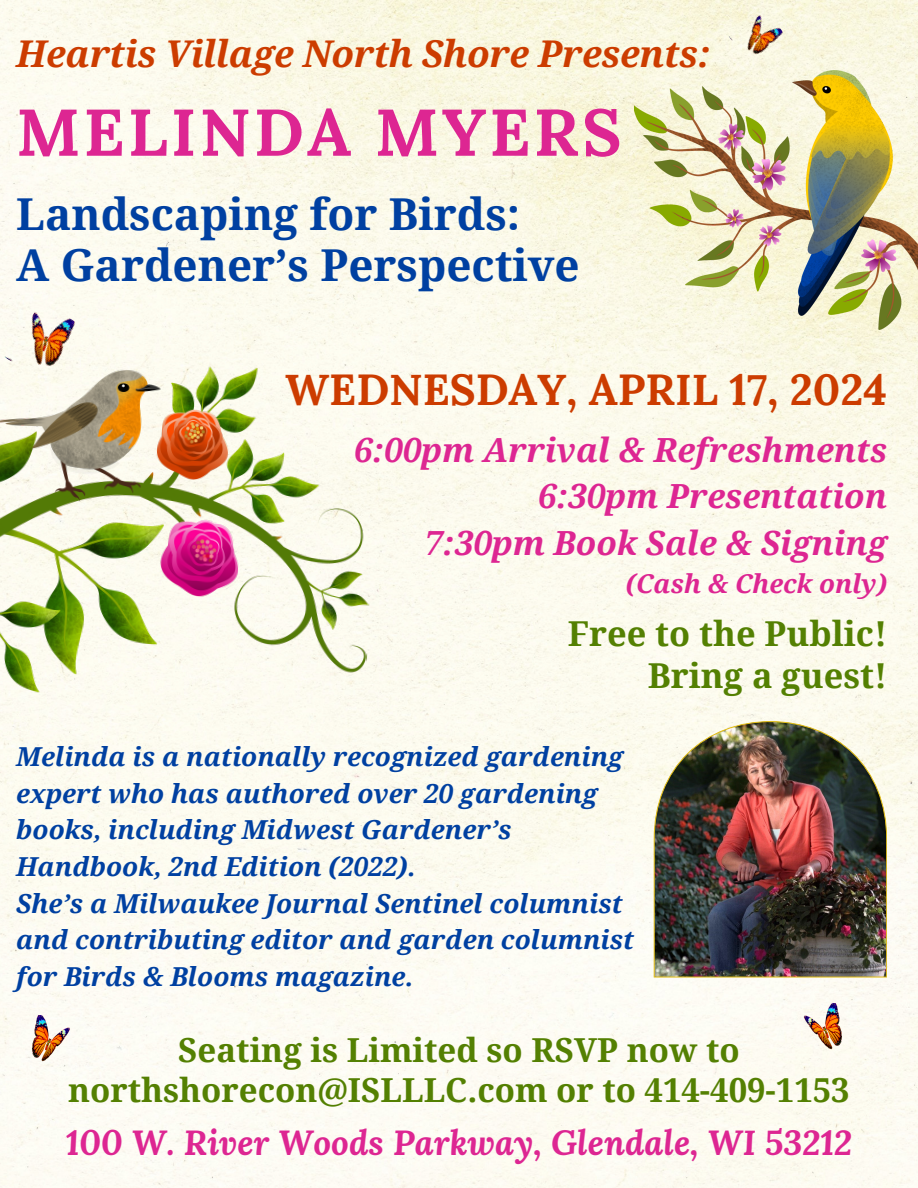
<style>
.page{position:relative;width:918px;height:1188px;background:#fff}
.page>*{position:absolute;margin:0;border:0;box-sizing:border-box;transform-origin:0 0}
.t1{font:700 65.85px "Lora";letter-spacing:.05em;color:#dd2692}
.t2{font:700 43.95px/50.7px "Droid Serif";color:#0040a1}
.t3{font:700 43.35px "Lora";color:#cc3c00}
.t4{font:italic 700 36.9px "Droid Serif";letter-spacing:-.01em;color:#cc3c00}
.t5{font:italic 700 34.5px "Lora";color:#dd2692}
.t6{font:700 34.35px/41.7px "Droid Serif";color:#548002;text-align:right}
.t7{font:italic 700 33.3px/46.2px "Droid Serif";color:#dd2692;text-align:right}
.t8{font:700 33px/39.3px "Droid Serif";color:#548002;text-align:center}
.t9{font:italic 700 26.1px/36.6px "Droid Serif";color:#0040a1}
.t10{font:italic 700 25.95px "Droid Serif";color:#dd2692}
</style>
<div class="page">
<img style="left:0;top:0;width:918px;height:1188px">
<img style="left:22px;top:1016px;width:48px;height:55px">
<img style="left:729px;top:10px;width:62px;height:61px">
<img style="left:0;top:347px;width:379px;height:371px">
<img style="left:634px;top:71px;width:284px;height:258px">
<img style="left:654px;top:721px;width:233px;height:257px">
<img style="left:803px;top:1004px;width:48px;height:55px">
<img style="left:4px;top:300px;width:87px;height:90px">
<p class="t4" style="left:16px;top:33px;width:696px">Heartis Village North Shore Presents:</p>
<h4 class="t1" style="left:16px;top:90px;width:607px">MELINDA MYERS</h4>
<p class="t2" style="left:16px;top:189px;width:565px">Landscaping for Birds:<br>A Gardener’s Perspective</p>
<p class="t3" style="left:285px;top:361px;width:603px">WEDNESDAY, APRIL 17, 2024</p>
<p class="t7" style="left:354px;top:428px;width:535px">6:00pm Arrival &amp; Refreshments<br>6:30pm Presentation<br>7:30pm Book Sale &amp; Signing</p>
<p class="t10" style="left:626px;top:569px;width:263px">(Cash &amp; Check only)</p>
<p class="t6" style="left:568px;top:613px;width:321px">Free to the Public!<br>Bring a guest!</p>
<h2 class="t9" style="left:16px;top:739px;width:609px">Melinda is a nationally recognized gardening expert who has authored over 20 gardening books, including Midwest Gardener’s Handbook, 2nd Edition (2022).</h2>
<h4 class="t9" style="left:16px;top:885px;width:619px">She’s a Milwaukee Journal Sentinel columnist and contributing editor and garden columnist for Birds &amp; Blooms magazine.</h4>
<p class="t8" style="left:68px;top:1031px;width:783px">Seating is Limited so RSVP now to northshorecon@ISLLLC.com or to 414-409-1153</p>
<p class="t5" style="left:66px;top:1119px;width:788px">100 W. River Woods Parkway, Glendale, WI 53212</p>
</div>
